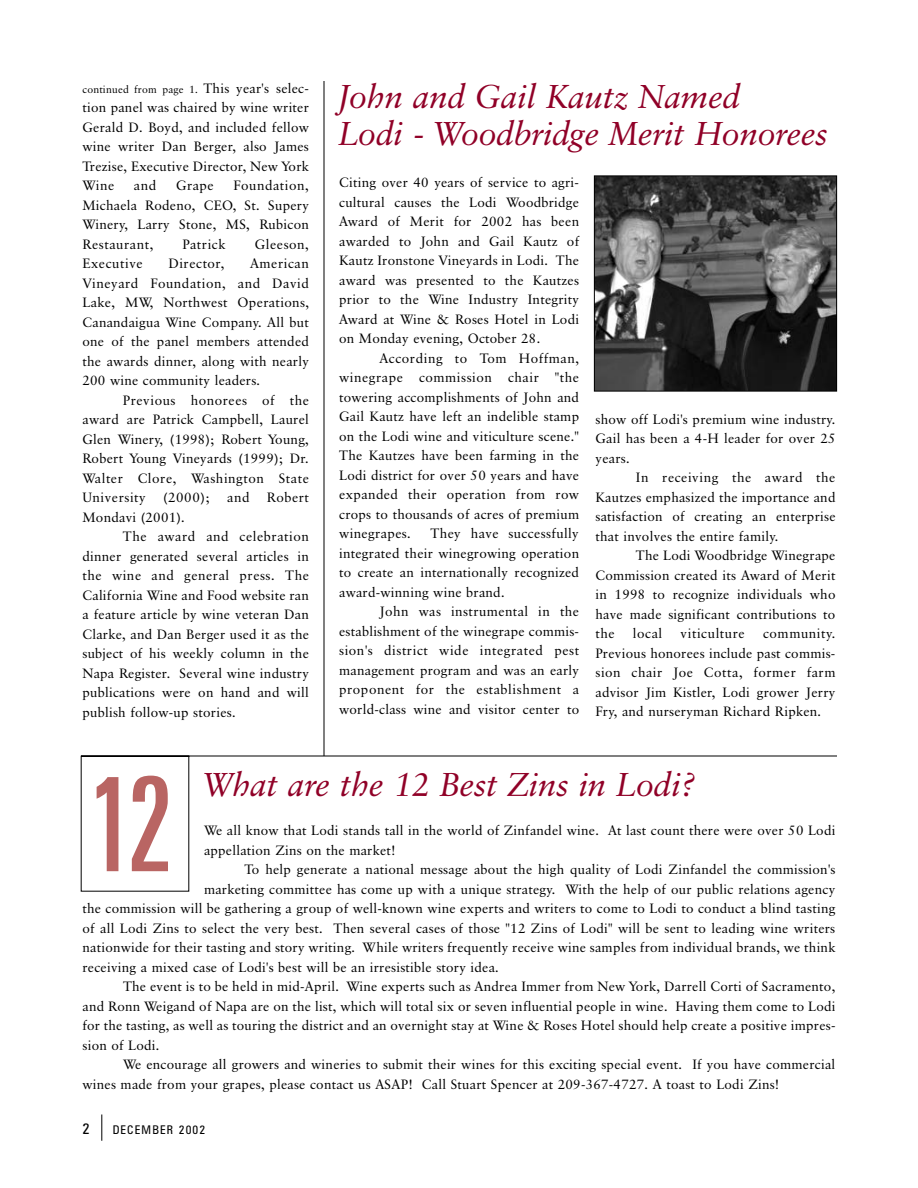
<style>
.page{position:relative;width:918px;height:1188px;background:#fff}
.page>*{position:absolute;margin:0;border:0;box-sizing:border-box;transform-origin:0 0}
.t1{font:extra-condensed 135px "Zurich BT";color:#b96563}
.t2{font:italic 33px/37.5px "Classical Garamond BT";color:#900027}
.t3{font:condensed 15px "Zurich BT";color:#000}
.t4{font:13.5px/19.5px "Classical Garamond BT";letter-spacing:.015em;color:#000;text-align:justify}
.t5{font:13.5px "Classical Garamond BT";letter-spacing:.04em;color:#000}
.t6{font:condensed 12px "Zurich BT";letter-spacing:.095em;color:#000}
.t7{font:10.5px "Classical Garamond BT";letter-spacing:.015em;color:#000}
.s1{font-size:13.5px}
</style>
<div class="page">
<svg style="left:102px;top:1114px;width:1px;height:27px"></svg>
<hr style="left:324px;top:81px;width:1px;height:675px;background:#000">
<img style="left:596px;top:178px;width:239px;height:212px">
<div style="left:594px;top:176px;width:243px;height:216px;border:1px solid #000"></div>
<svg style="left:81px;top:756px;width:756px;height:136px"></svg>
<p class="t7" style="left:82px;top:85px;width:228px">continued from page 1. <span class="s1">This year's selec-</span></p>
<p class="t4" style="left:82px;top:99px;width:228px">tion panel was chaired by wine writer Gerald D. Boyd, and included fellow wine writer Dan Berger, also James Trezise, Executive Director, New York Wine</p>
<p class="t4" style="left:82px;top:177px;width:228px;text-indent:151px">Foundation, Michaela Rodeno, CEO, St. Supery Winery, Larry Stone, MS, Rubicon Restaurant,</p>
<p class="t4" style="left:134px;top:177px;width:24px">and</p>
<p class="t4" style="left:176px;top:177px;width:39px">Grape</p>
<p class="t5" style="left:183px;top:238px;width:45px">Patrick</p>
<p class="t5" style="left:255px;top:238px;width:56px">Gleeson,</p>
<p class="t4" style="left:82px;top:255px;width:228px;text-indent:168px">American Vineyard Foundation, and David Lake, MW, Northwest Operations, Canandaigua Wine Company. All but one of the panel members attended the awards dinner, along with nearly 200 wine community leaders.</p>
<p class="t4" style="left:82px;top:391px;width:228px;text-indent:40px">Previous honorees of the award are Patrick Campbell, Laurel Glen Winery, (1998); Robert Young, Robert Young Vineyards (1999); Dr.<br>Walter Clore, Washington State University</p>
<p class="t5" style="left:82px;top:258px;width:62px">Executive</p>
<p class="t5" style="left:168px;top:258px;width:58px">Director,</p>
<p class="t4" style="left:163px;top:489px;width:48px">(2000);</p>
<p class="t4" style="left:227px;top:489px;width:24px">and</p>
<p class="t4" style="left:267px;top:489px;width:44px">Robert</p>
<p class="t4" style="left:82px;top:508px;width:104px">Mondavi (2001).</p>
<p class="t5" style="left:123px;top:531px;width:187px">The award and celebration</p>
<p class="t4" style="left:82px;top:547px;width:228px">dinner generated several articles in</p>
<p class="t5" style="left:82px;top:570px;width:228px">the wine and general press. The</p>
<p class="t4" style="left:82px;top:586px;width:228px">California Wine and Food website ran</p>
<p class="t4" style="left:82px;top:606px;width:228px">a feature article by wine veteran Dan</p>
<p class="t4" style="left:82px;top:625px;width:228px">Clarke, and Dan Berger used it as the</p>
<p class="t4" style="left:82px;top:645px;width:228px">subject of his weekly column in the</p>
<p class="t4" style="left:82px;top:664px;width:228px">Napa Register. Several wine industry</p>
<p class="t4" style="left:82px;top:684px;width:228px">publications were on hand and will</p>
<p class="t4" style="left:82px;top:703px;width:155px">publish follow-up stories.</p>
<h2 class="t2" style="left:339px;top:80px;width:491px">John and Gail Kautz Named<br>Lodi - Woodbridge Merit Honorees</h2>
<p class="t4" style="left:339px;top:174px;width:242px">Citing over 40 years of service to agri&shy;cultural causes the Lodi Woodbridge Award of Merit for 2002 has been awarded to John and Gail Kautz of Kautz Ironstone Vineyards in Lodi. The award was presented to the Kautzes prior to the Wine Industry Integrity Award at Wine &amp; Roses Hotel in Lodi on Monday evening, October 28.</p>
<p class="t4" style="left:339px;top:349px;width:242px;text-indent:40px">According to Tom Hoffman, winegrape commission chair "the towering accomplishments of John and Gail Kautz have left an indelible stamp on the Lodi wine and viticulture scene." The Kautzes have been farming in the Lodi district for over 50 years and have expanded their operation from row crops to thousands of acres of premium winegrapes.</p>
<p class="t4" style="left:339px;top:525px;width:242px;text-indent:91px">They have successfully integrated their winegrowing operation to create an internationally recognized award-winning wine brand.</p>
<p class="t4" style="left:339px;top:603px;width:242px;text-indent:40px">John was instrumental in the establishment of the winegrape commis&shy;sion's district wide integrated pest management program and was an early proponent for the establishment a world-class wine and visitor center to</p>
<p class="t4" style="left:595px;top:410px;width:242px">show off Lodi's premium wine industry.<br>Gail has been a 4-H leader for over 25 years.</p>
<p class="t4" style="left:595px;top:469px;width:242px;text-indent:40px">In receiving the award the Kautzes emphasized the importance and satisfaction of creating an enterprise that involves the entire family.</p>
<p class="t4" style="left:595px;top:547px;width:242px;text-indent:40px">The Lodi Woodbridge Winegrape Commission created its Award of Merit in 1998 to recognize individuals who have made significant contributions to the</p>
<p class="t4" style="left:633px;top:625px;width:31px">local</p>
<p class="t5" style="left:681px;top:628px;width:66px">viticulture</p>
<p class="t4" style="left:595px;top:625px;width:242px;text-indent:168px">community.<br>Previous honorees include past commis&shy;sion chair Joe Cotta, former farm advisor Jim Kistler, Lodi grower Jerry Fry, and nurseryman Richard Ripken.</p>
<h2 class="t2" style="left:204px;top:769px;width:493px">What are the 12 Best Zins in Lodi?</h2>
<p class="t4" style="left:204px;top:822px;width:633px">We all know that Lodi stands tall in the world of Zinfandel wine. At last count there were over 50 Lodi appellation Zins on the market!</p>
<p class="t4" style="left:244px;top:861px;width:593px">To help generate a national message about the high quality of Lodi Zinfandel the commission's</p>
<p class="t4" style="left:204px;top:880px;width:633px">marketing committee has come up with a unique strategy. With the help of our public relations agency</p>
<p class="t4" style="left:82px;top:900px;width:754px">the commission will be gathering a group of well-known wine experts and writers to come to Lodi to conduct a blind tasting</p>
<p class="t4" style="left:82px;top:919px;width:754px">of all Lodi Zins to select the very best. Then several cases of those "12 Zins of Lodi" will be sent to leading wine writers</p>
<p class="t4" style="left:82px;top:939px;width:755px">nationwide for their tasting and story writing. While writers frequently receive wine samples from individual brands, we think</p>
<p class="t4" style="left:82px;top:958px;width:418px">receiving a mixed case of Lodi's best will be an irresistible story idea.</p>
<p class="t4" style="left:123px;top:978px;width:714px">The event is to be held in mid-April. Wine experts such as Andrea Immer from New York, Darrell Corti of Sacramento,</p>
<p class="t4" style="left:82px;top:997px;width:755px">and Ronn Weigand of Napa are on the list, which will total six or seven influential people in wine. Having them come to Lodi</p>
<p class="t4" style="left:82px;top:1017px;width:754px">for the tasting, as well as touring the district and an overnight stay at Wine &amp; Roses Hotel should help create a positive impres-</p>
<p class="t4" style="left:82px;top:1036px;width:79px">sion of Lodi.</p>
<p class="t4" style="left:123px;top:1056px;width:714px">We encourage all growers and wineries to submit their wines for this exciting special event. If you have commercial</p>
<p class="t4" style="left:82px;top:1075px;width:698px">wines made from your grapes, please contact us ASAP! Call Stuart Spencer at 209-367-4727. A toast to Lodi Zins!</p>
<h1 class="t1" style="left:88px;top:775px;width:87px">12</h1>
<p class="t3" style="left:82px;top:1123px;width:9px">2</p>
<p class="t6" style="left:113px;top:1125px;width:94px">DECEMBER 2002</p>
</div>
